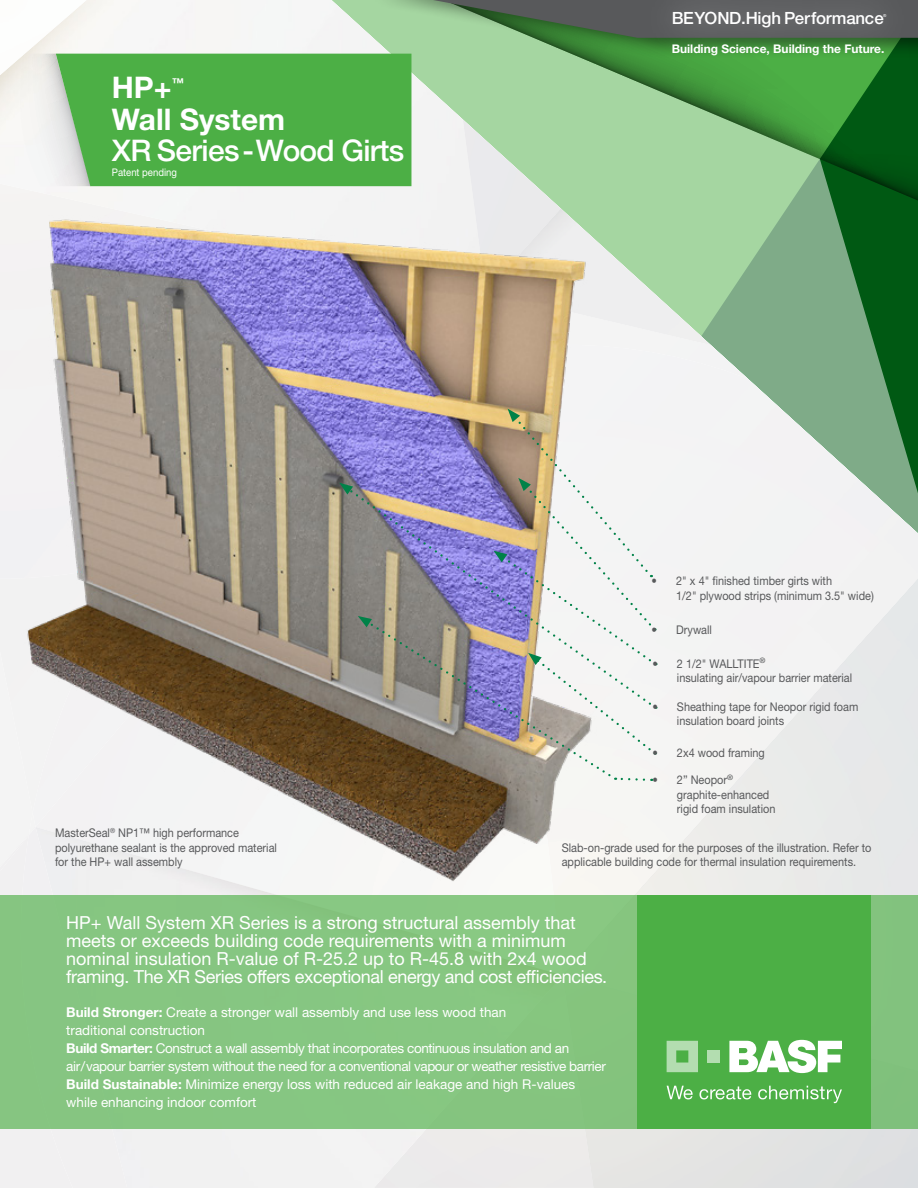
<style>
.page{position:relative;width:918px;height:1188px;background:#fff}
.page>*{position:absolute;margin:0;border:0;box-sizing:border-box;transform-origin:0 0}
.t1{font:500 29.85px/31.3px "Helvetica Neue LT Std";letter-spacing:-.025em;color:#fff}
.t2{font:700 29.85px "Helvetica Neue LT Std";color:#fff}
.t3{font:18px/18px "Helvetica Neue LT Std";color:#fff}
.LT__Helv_55___25_30p{font:500 16.8px "Helvetica Neue LT Std";letter-spacing:-.015em;color:#fff}
.t4{font:13.5px/18px "Helvetica Neue LT Std";color:#fff}
.t5{font:13.5px "Helvetica Neue LT Std";letter-spacing:-.03em;color:#fff}
.t6{font:700 12.3px "Helvetica Neue LT Std";color:#fff}
.t7{font:12px/14.4px "Helvetica Neue LT Std";color:#58595b;scale:.91 1}
.LT__Helv_55___25_30p-2{font:700 11.85px "Helvetica Neue LT Std";color:#fff}
.t8{font:10.5px "Helvetica Neue LT Std";color:#fff;scale:.91 1}
.LT__Helv_55___25_30p-3{font:500 4.2px "Helvetica Neue LT Std";color:#fff}
.s1{font-weight:700}
</style>
<div class="page">
<div style="left:0;top:652px;width:21px;height:536px;background:#f1f0f1"></div>
<img style="left:563px;top:579px;width:355px;height:316px">
<div style="left:594px;top:1128px;width:324px;height:60px;background:#e2e3e2"></div>
<div style="left:127px;top:890px;width:436px;height:298px;background:#f1f1f1"></div>
<img style="left:4px;top:215px;width:629px;height:675px">
<div style="left:0;top:895px;width:918px;height:233px;background:#86c681"></div>
<div style="left:637px;top:895px;width:234px;height:233px;background:#4caf45"></div>
<svg style="left:667px;top:1041px;width:31px;height:31px"></svg>
<div style="left:708px;top:1050px;width:12px;height:13px;background:#b3ddb0"></div>
<svg style="left:729px;top:1040px;width:113px;height:33px"></svg>
<svg style="left:667px;top:1086px;width:26px;height:13px"></svg>
<svg style="left:700px;top:1087px;width:51px;height:12px"></svg>
<svg style="left:758px;top:1086px;width:84px;height:17px"></svg>
<svg style="left:332px;top:195px;width:586px;height:338px"></svg>
<svg style="left:332px;top:0;width:101px;height:195px"></svg>
<div style="left:368px;top:0;width:550px;height:59px;background:#000;opacity:.5"></div>
<svg style="left:433px;top:0;width:485px;height:260px;background:#83b682"></svg>
<div style="left:641px;top:0;width:274px;height:59px;background:#fff;opacity:.6"></div>
<svg style="left:339px;top:409px;width:317px;height:373px"></svg>
<svg style="left:0;top:0;width:91px;height:186px"></svg>
<div style="left:56px;top:54px;width:355px;height:132px;background:#4caf45"></div>
<p class="t2" style="left:112px;top:69px;width:61px">HP+</p>
<p class="t6" style="left:172px;top:75px;width:14px">™</p>
<p class="t1" style="left:112px;top:103px;width:294px"><span class="s1">Wall System<br></span>XR Series - Wood Girts</p>
<p class="t8" style="left:112px;top:166px;width:73px">Patent pending</p>
<p class="LT__Helv_55___25_30p" style="left:672px;top:8px;width:213px">BEYOND.High Performance</p>
<p class="LT__Helv_55___25_30p-3" style="left:883px;top:13px;width:5px">®</p>
<p class="LT__Helv_55___25_30p-2" style="left:672px;top:42px;width:214px">Building Science, Building the Future.</p>
<p class="t7" style="left:55px;top:826px;width:245px">MasterSeal<sup>®</sup> NP1™ high performance polyurethane sealant is the approved material for the HP+ wall assembly</p>
<p class="t7" style="left:676px;top:574px;width:219px;text-indent:-25px">• 2" x 4" finished timber girts with<br>1/2" plywood strips (minimum 3.5" wide)</p>
<p class="t7" style="left:652px;top:622px;width:68px">• Drywall</p>
<p class="t7" style="left:677px;top:656px;width:194px;text-indent:-25px">• 2 1/2" WALLTITE<sup>®<br></sup>insulating air/vapour barrier material</p>
<p class="t7" style="left:677px;top:699px;width:201px;text-indent:-25px">• Sheathing tape for Neopor rigid foam insulation board joints</p>
<p class="t7" style="left:652px;top:745px;width:125px">• 2x4 wood framing</p>
<p class="t7" style="left:677px;top:773px;width:110px;text-indent:-25px">• 2” Neopor<sup>® </sup>graphite-enhanced rigid foam insulation</p>
<p class="t7" style="left:562px;top:840px;width:342px">Slab-on-grade used for the purposes of the illustration. Refer to applicable building code for thermal insulation requirements.</p>
<p class="t3" style="left:66px;top:913px;width:511px">HP+ Wall System XR Series is a strong structural assembly that</p>
<p class="t3" style="left:66px;top:931px;width:543px">meets or exceeds building code requirements with a minimum nominal insulation R-value of R-25.2 up to R-45.8 with 2x4 wood framing. The XR Series offers exceptional energy and cost efficiencies.</p>
<p class="t4" style="left:66px;top:1003px;width:442px"><span class="s1">Build Stronger:</span> Create a stronger wall assembly and use less wood than traditional construction</p>
<p class="t5" style="left:66px;top:1040px;width:504px"><span class="s1">Build Smarter:</span> Construct a wall assembly that incorporates continuous insulation and an</p>
<p class="t5" style="left:66px;top:1058px;width:541px">air/vapour barrier system without the need for a conventional vapour or weather resistive barrier</p>
<p class="t4" style="left:66px;top:1075px;width:510px"><span class="s1">Build Sustainable:</span> Minimize energy loss with reduced air leakage and high R-values while enhancing indoor comfort</p>
</div>
